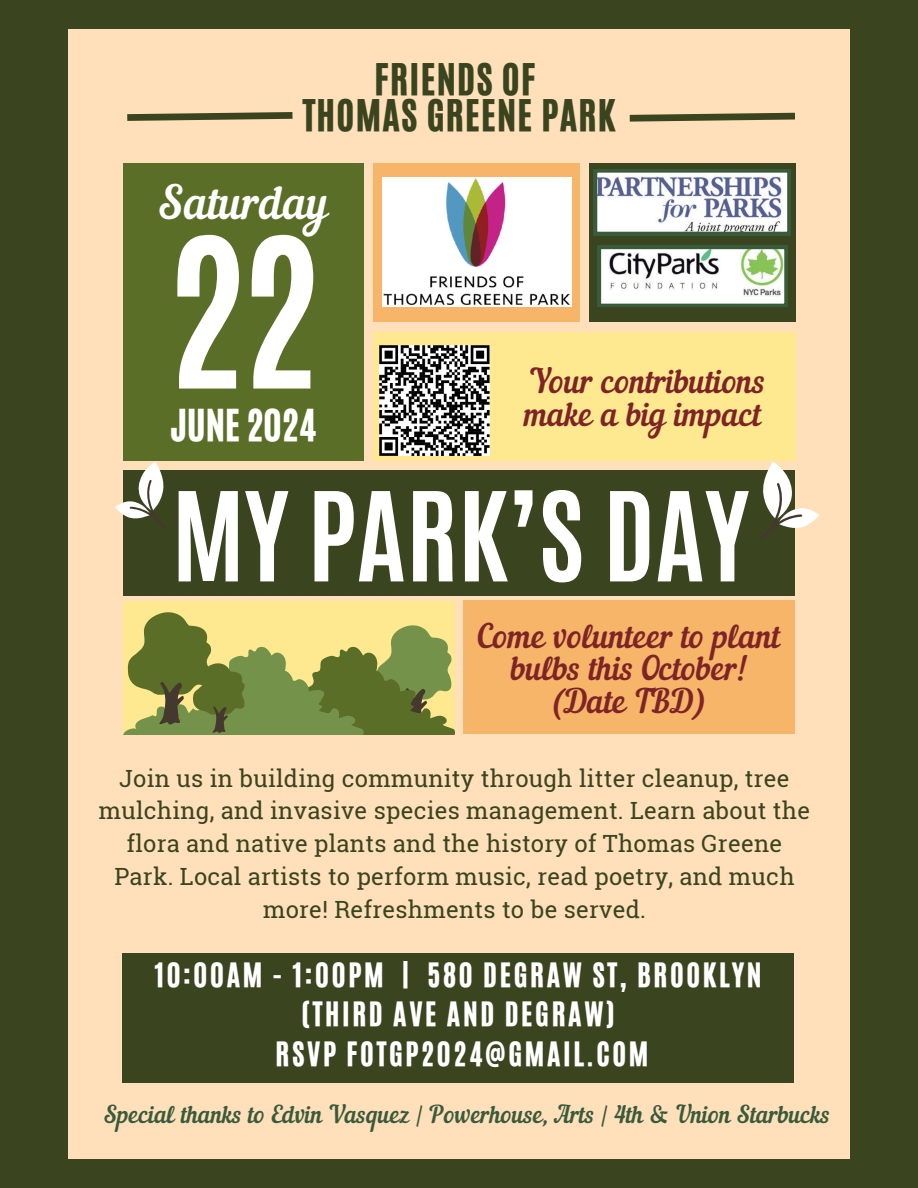
<style>
.page{position:relative;width:918px;height:1188px;background:#3a441f}
.page>*{position:absolute;margin:0;border:0;box-sizing:border-box;transform-origin:0 0}
.t1{font:700 176.85px "Antonio";color:#fff}
.t2{font:700 105.15px "Antonio";color:#fff}
.t3{font:45.9px "Nautilus Pompilius";color:#fff}
.t4{font:37.05px "CA Generated";color:#fff}
.t5{font:36.75px/36px "CA Generated";letter-spacing:.035em;color:#3a441f;text-align:center}
.t6{font:33px/32.7px "Nautilus Pompilius";color:#7e2426}
.t7{font:28.2px/39.2px "CA Generated";letter-spacing:.095em;color:#fff;text-align:center}
.t8{font:24px "Nautilus Pompilius";color:#3a5a3c}
.t9{font:23.7px/32.7px "Roboto Slab";letter-spacing:.01em;color:#3a441f;text-align:center}
</style>
<div class="page">
<div style="left:68px;top:29px;width:782px;height:1129px;background:#ffe0ba"></div>
<div style="left:123px;top:470px;width:672px;height:126px;background:#3a441f"></div>
<div style="left:123px;top:163px;width:241px;height:298px;background:#5a6e27"></div>
<div style="left:373px;top:163px;width:207px;height:158px;background:#f6b568"></div>
<div style="left:589px;top:163px;width:207px;height:158px;background:#3a441f"></div>
<div style="left:373px;top:332px;width:423px;height:129px;background:#ffe990"></div>
<div style="left:123px;top:601px;width:331px;height:134px;background:#ffe990"></div>
<div style="left:463px;top:600px;width:332px;height:134px;background:#f6b568"></div>
<div style="left:122px;top:953px;width:672px;height:129px;background:#3a441f"></div>
<svg style="left:629px;top:112px;width:166px;height:10px"></svg>
<svg style="left:123px;top:610px;width:332px;height:125px"></svg>
<svg style="left:761px;top:462px;width:58px;height:77px"></svg>
<svg style="left:115px;top:462px;width:50px;height:66px"></svg>
<svg style="left:127px;top:112px;width:166px;height:9px"></svg>
<svg style="left:598px;top:246px;width:190px;height:61px"></svg>
<img style="left:382px;top:177px;width:189px;height:130px">
<img style="left:380px;top:346px;width:110px;height:109px">
<svg style="left:594px;top:169px;width:197px;height:66px"></svg>
<h3 class="t5" style="left:303px;top:62px;width:314px">FRIENDS OF<br>THOMAS GREENE PARK</h3>
<p class="t3" style="left:158px;top:184px;width:172px">Saturday</p>
<p class="t1" style="left:165px;top:186px;width:158px">22</p>
<p class="t4" style="left:171px;top:399px;width:147px">JUNE 2024</p>
<h1 class="t6" style="left:524px;top:369px;width:243px">Your contributions make a big impact</h1>
<p class="t2" style="left:172px;top:461px;width:579px">MY PARK’S DAY</p>
<p class="t6" style="left:477px;top:623px;width:305px;text-align:center">Come volunteer to plant bulbs this October! (Date TBD)</p>
<h4 class="t9" style="left:99px;top:761px;width:713px">Join us in building community through litter cleanup, tree mulching, and invasive species management. Learn about the flora and native plants and the history of Thomas Greene Park. Local artists to perform music, read poetry, and much more! Refreshments to be served.</h4>
<p class="t7" style="left:155px;top:956px;width:608px">10:00AM - 1:00PM | 580 DEGRAW ST, BROOKLYN (THIRD AVE AND DEGRAW)<br>RSVP FOTGP2024@GMAIL.COM</p>
<p class="t8" style="left:104px;top:1105px;width:728px">Special thanks to Edvin Vasquez | Powerhouse, Arts | 4th &amp; Union Starbucks</p>
</div>
